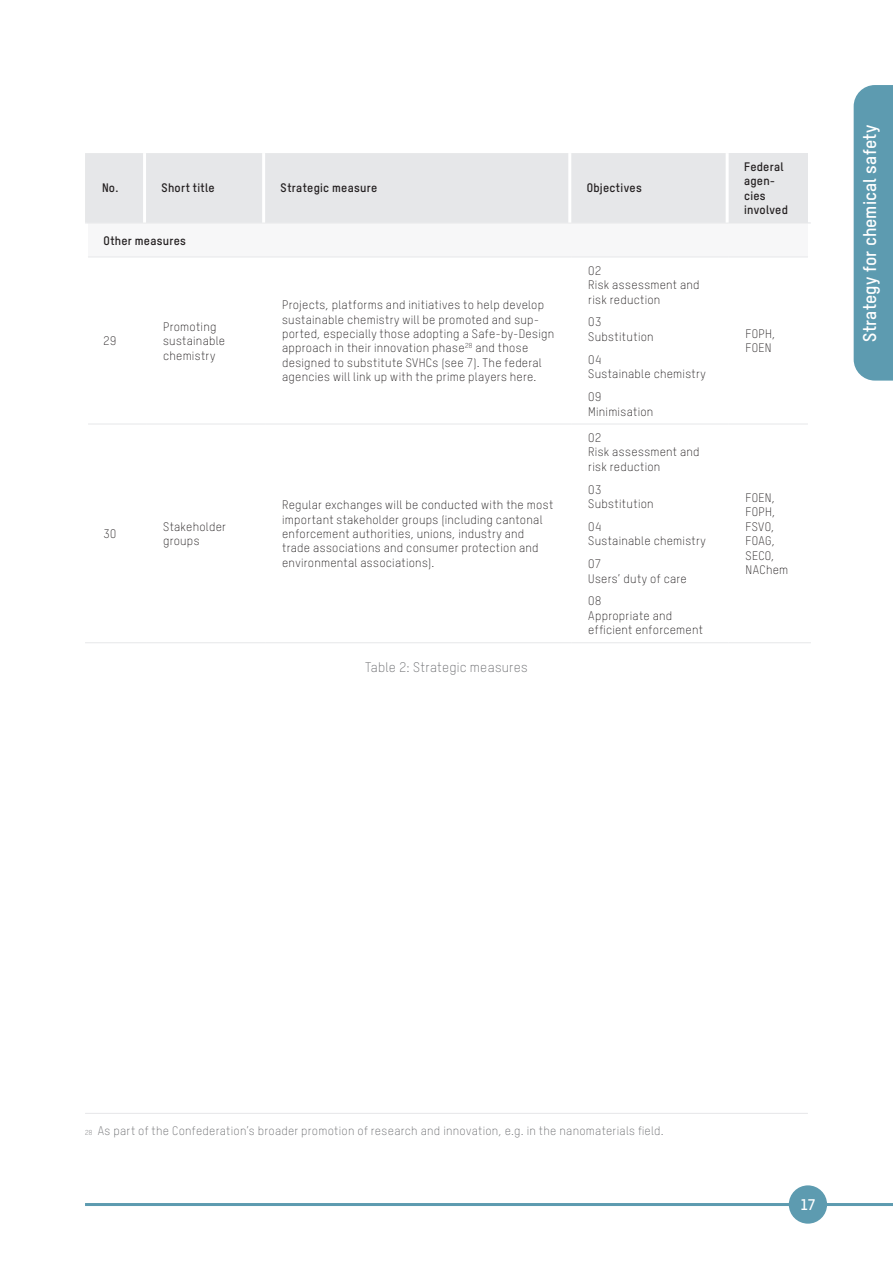
<style>
.page{position:relative;width:893px;height:1263px;background:#fff}
.page>*{position:absolute;margin:0;border:0;box-sizing:border-box;transform-origin:0 0}
.Copytext-Title{font:18px "T Star Pro Bold";letter-spacing:.01em;color:#fff}
.t1{font:15px "T Star Pro Bold";color:#fff}
.Abbildungstext{font:13.5px "T Star Pro Light";letter-spacing:.015em;color:#6c6d70}
.Glossar-Quelle{font:12px/14.4px "T Star Pro Light";letter-spacing:.02em;color:#231f20}
.t2{font:12px "T Star Pro Light";letter-spacing:.02em;color:#6c6d70}
.Glossar-Quelle-2{font:12px/14.4px "T Star Pro Bold";letter-spacing:.025em;color:#231f20}
.s1{font-size:7.05px}
</style>
<div class="page">
<hr style="left:85px;top:1203px;width:808px;height:3px;background:#5d9bb0">
<div style="left:789px;top:1185px;width:38px;height:39px;background:#5d9bb0;border-radius:50%"></div>
<div style="left:87px;top:223px;width:722px;height:34px;background:#f7f7f8"></div>
<hr style="left:85px;top:223px;width:3px;height:34px;background:#fff">
<hr style="left:808px;top:223px;width:3px;height:34px;background:#fff">
<hr style="left:729px;top:257px;width:79px;height:1px;background:#e6e7e9">
<hr style="left:729px;top:424px;width:79px;height:1px;background:#e6e7e9">
<hr style="left:729px;top:642px;width:82px;height:1px;background:#e6e7e9">
<hr style="left:85px;top:223px;width:61px;height:1px;background:#e6e7e9">
<hr style="left:146px;top:223px;width:119px;height:1px;background:#e6e7e9">
<hr style="left:265px;top:223px;width:306px;height:1px;background:#e6e7e9">
<hr style="left:571px;top:223px;width:158px;height:1px;background:#e6e7e9">
<hr style="left:729px;top:223px;width:82px;height:1px;background:#e6e7e9">
<hr style="left:88px;top:257px;width:58px;height:1px;background:#e6e7e9">
<hr style="left:146px;top:257px;width:119px;height:1px;background:#e6e7e9">
<hr style="left:265px;top:257px;width:306px;height:1px;background:#e6e7e9">
<hr style="left:571px;top:257px;width:158px;height:1px;background:#e6e7e9">
<hr style="left:88px;top:424px;width:58px;height:1px;background:#e6e7e9">
<hr style="left:146px;top:424px;width:119px;height:1px;background:#e6e7e9">
<hr style="left:265px;top:424px;width:306px;height:1px;background:#e6e7e9">
<hr style="left:571px;top:424px;width:158px;height:1px;background:#e6e7e9">
<hr style="left:85px;top:642px;width:61px;height:1px;background:#e6e7e9">
<hr style="left:146px;top:642px;width:119px;height:1px;background:#e6e7e9">
<hr style="left:265px;top:642px;width:306px;height:1px;background:#e6e7e9">
<hr style="left:571px;top:642px;width:158px;height:1px;background:#e6e7e9">
<div style="left:854px;top:85px;width:39px;height:296px;background:#5d9bb0"></div>
<div style="left:85px;top:153px;width:641px;height:70px;background:#e6e7e9"></div>
<div style="left:727px;top:153px;width:81px;height:70px;background:#e6e7e9"></div>
<hr style="left:143px;top:153px;width:3px;height:70px;background:#fff">
<hr style="left:262px;top:153px;width:3px;height:70px;background:#fff">
<hr style="left:568px;top:153px;width:3px;height:70px;background:#fff">
<hr style="left:726px;top:153px;width:3px;height:70px;background:#fff">
<hr style="left:85px;top:1113px;width:723px;height:1px;background:#e6e7e9">
<p class="Glossar-Quelle-2" style="left:102px;top:180px;width:18px">No.</p>
<p class="Glossar-Quelle-2" style="left:162px;top:180px;width:55px">Short title</p>
<p class="Glossar-Quelle-2" style="left:281px;top:180px;width:98px">Strategic measure</p>
<p class="Glossar-Quelle-2" style="left:587px;top:180px;width:56px">Objectives</p>
<p class="Glossar-Quelle-2" style="left:104px;top:232px;width:84px">Other measures</p>
<p class="Glossar-Quelle" style="left:104px;top:333px;width:14px">29</p>
<p class="Glossar-Quelle" style="left:163px;top:319px;width:64px">Promoting sustainable chemistry</p>
<p class="Glossar-Quelle" style="left:104px;top:526px;width:14px">30</p>
<p class="Glossar-Quelle" style="left:163px;top:519px;width:64px">Stakeholder groups</p>
<p class="Glossar-Quelle" style="left:282px;top:297px;width:274px">Projects, platforms and initiatives to help develop sustainable chemistry will be promoted and sup&shy;ported, especially those adopting a Safe-by-Design approach in their innovation phase<sup>28</sup> and those designed to substitute SVHCs (see 7). The federal agencies will link up with the prime players here.</p>
<p class="Glossar-Quelle" style="left:282px;top:497px;width:273px">Regular exchanges will be conducted with the most important stakeholder groups (including cantonal enforcement authorities, unions, industry and trade associations and consumer protection and environmental associations).</p>
<p class="Abbildungstext" style="left:365px;top:658px;width:164px">Table 2: Strategic measures</p>
<p class="Glossar-Quelle" style="left:588px;top:263px;width:113px">O2<br>Risk assessment and risk reduction</p>
<p class="Glossar-Quelle" style="left:588px;top:314px;width:67px">O3<br>Substitution</p>
<p class="Glossar-Quelle" style="left:588px;top:352px;width:119px">O4<br>Sustainable chemistry</p>
<p class="Glossar-Quelle" style="left:588px;top:389px;width:67px">O9<br>Minimisation</p>
<p class="Glossar-Quelle" style="left:588px;top:430px;width:113px">O2<br>Risk assessment and risk reduction</p>
<p class="Glossar-Quelle" style="left:588px;top:481px;width:67px">O3<br>Substitution</p>
<p class="Glossar-Quelle" style="left:588px;top:519px;width:119px">O4<br>Sustainable chemistry</p>
<p class="Glossar-Quelle" style="left:588px;top:556px;width:100px">O7<br>Users’ duty of care</p>
<p class="Glossar-Quelle" style="left:588px;top:593px;width:116px">O8<br>Appropriate and efficient enforcement</p>
<p class="Glossar-Quelle-2" style="left:744px;top:158px;width:45px">Federal agen&shy;cies involved</p>
<p class="Glossar-Quelle" style="left:746px;top:326px;width:31px">FOPH,<br>FOEN</p>
<p class="Glossar-Quelle" style="left:746px;top:490px;width:44px">FOEN,<br>FOPH,<br>FSVO,<br>FOAG,<br>SECO,<br>NAChem</p>
<p class="Copytext-Title" style="left:856px;top:342px;width:219px;rotate:-90deg">Strategy for chemical safety</p>
<p class="t2" style="left:85px;top:1123px;width:580px"><span class="s1">28</span> As part of the Confederation’s broader promotion of research and innovation, e.g. in the nanomaterials field.</p>
<p class="t1" style="left:800px;top:1194px;width:17px">17</p>
</div>
